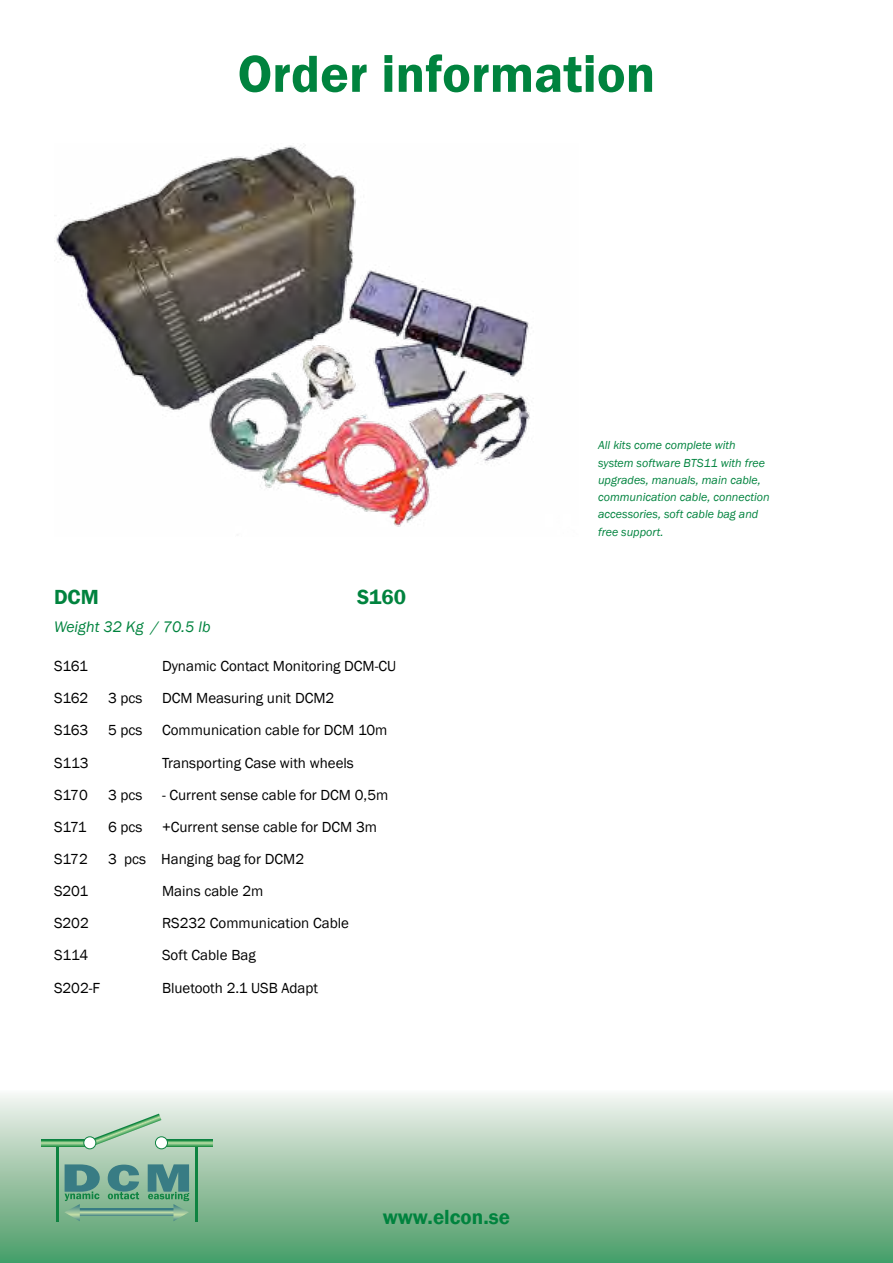
<style>
.page{position:relative;width:893px;height:1263px;background:#fff}
.page>*{position:absolute;margin:0;border:0;box-sizing:border-box;transform-origin:0 0}
.t1{font:600 54px "Franklin Gothic";color:#00833e}
.t2{font:600 21px "Franklin Gothic";color:#00833e}
.t3{font:italic 15.75px "Franklin Gothic";color:#00833e}
.t4{font:15px "Franklin Gothic";color:#000}
.t5{font:italic 12px/17.2px "Franklin Gothic";color:#00833e}
</style>
<div class="page">
<div style="left:0;top:1091px;width:893px;height:172px;background:linear-gradient(to bottom,#f4f3ef,#499b65)"></div>
<hr style="left:56px;top:1147px;width:2px;height:74px;background:#0e8341">
<hr style="left:195px;top:1147px;width:3px;height:74px;background:#0e8341">
<svg style="left:41px;top:1140px;width:43px;height:6px"></svg>
<svg style="left:167px;top:1140px;width:45px;height:6px"></svg>
<svg style="left:89px;top:1113px;width:72px;height:33px;background:#b7d5bc"></svg>
<svg style="left:100px;top:1209px;width:48px;height:7px"></svg>
<svg style="left:64px;top:1164px;width:36px;height:57px;background:#649f8b"></svg>
<svg style="left:148px;top:1164px;width:41px;height:57px;background:#609c89"></svg>
<svg style="left:108px;top:1164px;width:31px;height:35px"></svg>
<div style="left:84px;top:1137px;width:12px;height:12px;background:#fff;border-radius:50%"></div>
<div style="left:83px;top:1136px;width:13px;height:13px;border:1px solid #0e8341;border-radius:50%"></div>
<div style="left:155px;top:1137px;width:12px;height:12px;background:#fff;border-radius:50%"></div>
<div style="left:155px;top:1136px;width:13px;height:13px;border:1px solid #0e8341;border-radius:50%"></div>
<img style="left:54px;top:145px;width:476px;height:382px">
<h1 class="t1" style="left:238px;top:41px;width:419px">Order information</h1>
<h2 class="t2" style="left:54px;top:584px;width:46px">DCM</h2>
<h2 class="t2" style="left:357px;top:584px;width:50px">S160</h2>
<p class="t3" style="left:54px;top:617px;width:158px">Weight 32 Kg / 70.5 lb</p>
<p class="t4" style="left:54px;top:657px;width:35px">S161</p>
<p class="t4" style="left:162px;top:657px;width:236px">Dynamic Contact Monitoring DCM-CU</p>
<p class="t4" style="left:54px;top:689px;width:36px">S162</p>
<p class="t4" style="left:108px;top:689px;width:36px">3 pcs</p>
<p class="t4" style="left:162px;top:689px;width:174px">DCM Measuring unit DCM2</p>
<p class="t4" style="left:54px;top:721px;width:36px">S163</p>
<p class="t4" style="left:108px;top:721px;width:36px">5 pcs</p>
<p class="t4" style="left:162px;top:721px;width:227px">Communication cable for DCM 10m</p>
<p class="t4" style="left:54px;top:753px;width:36px">S113</p>
<p class="t4" style="left:162px;top:753px;width:193px">Transporting Case with wheels</p>
<p class="t4" style="left:54px;top:785px;width:35px">S170</p>
<p class="t4" style="left:108px;top:785px;width:36px">3 pcs</p>
<p class="t4" style="left:162px;top:785px;width:228px">- Current sense cable for DCM 0,5m</p>
<p class="t4" style="left:54px;top:817px;width:34px">S171</p>
<p class="t4" style="left:108px;top:817px;width:36px">6 pcs</p>
<p class="t4" style="left:162px;top:817px;width:217px">+Current sense cable for DCM 3m</p>
<p class="t4" style="left:54px;top:850px;width:35px">S172</p>
<p class="t4" style="left:108px;top:850px;width:198px">3 pcs Hanging bag for DCM2</p>
<p class="t4" style="left:54px;top:882px;width:36px">S201</p>
<p class="t4" style="left:162px;top:882px;width:103px">Mains cable 2m</p>
<p class="t4" style="left:54px;top:914px;width:36px">S202</p>
<p class="t4" style="left:162px;top:914px;width:189px">RS232 Communication Cable</p>
<p class="t4" style="left:54px;top:946px;width:36px">S114</p>
<p class="t4" style="left:162px;top:946px;width:95px">Soft Cable Bag</p>
<p class="t4" style="left:54px;top:978px;width:48px">S202-F</p>
<p class="t4" style="left:162px;top:978px;width:158px">Bluetooth 2.1 USB Adapt</p>
<h2 class="t2" style="left:383px;top:1204px;width:129px">www.elcon.se</h2>
<p class="t5" style="left:598px;top:437px;width:173px">All kits come complete with system software BTS11 with free upgrades, manuals, main cable, communication cable, connection accessories, soft cable bag and free support.</p>
</div>
